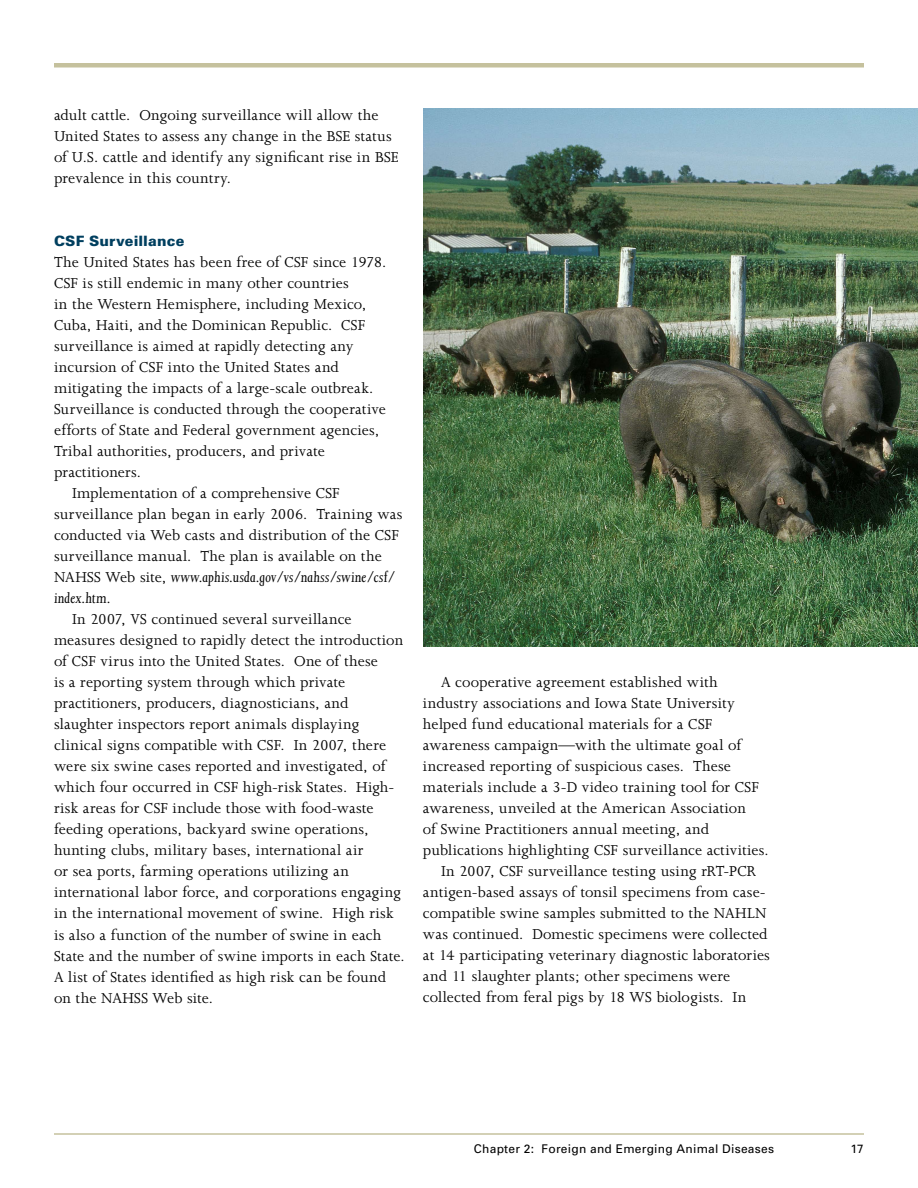
<style>
.page{position:relative;width:918px;height:1188px;background:#fff}
.page>*{position:absolute;margin:0;border:0;box-sizing:border-box;transform-origin:0 0}
.t1{font:16.5px/21px "Joanna";letter-spacing:.01em;color:#000}
.t2{font:italic 16.5px "Joanna";letter-spacing:.015em;color:#000}
.t3{font:900 14.25px "Univers";letter-spacing:.01em;color:#003f5f}
.t4{font:12px "Univers";letter-spacing:.02em;color:#000}
.s1{font-style:normal}
</style>
<div class="page">
<img style="left:423px;top:108px;width:495px;height:538px">
<div style="left:54px;top:63px;width:810px;height:5px;background:#c5c19d"></div>
<hr style="left:54px;top:1133px;width:810px;height:2px;background:#c5c19d">
<p class="t1" style="left:54px;top:105px;width:346px">adult cattle. Ongoing surveillance will allow the United States to assess any change in the BSE status of U.S. cattle and identify any significant rise in BSE prevalence in this country.</p>
<p class="t3" style="left:54px;top:232px;width:132px">CSF Surveillance</p>
<p class="t1" style="left:54px;top:252px;width:334px">The United States has been free of CSF since 1978.</p>
<p class="t1" style="left:54px;top:273px;width:296px">CSF is still endemic in many other countries</p>
<p class="t1" style="left:54px;top:294px;width:314px">in the Western Hemisphere, including Mexico,</p>
<p class="t1" style="left:54px;top:315px;width:313px">Cuba, Haiti, and the Dominican Republic. CSF</p>
<p class="t1" style="left:54px;top:336px;width:301px">surveillance is aimed at rapidly detecting any</p>
<p class="t1" style="left:54px;top:357px;width:286px">incursion of CSF into the United States and</p>
<p class="t1" style="left:54px;top:378px;width:321px">mitigating the impacts of a large-scale outbreak.</p>
<p class="t1" style="left:54px;top:399px;width:333px">Surveillance is conducted through the cooperative</p>
<p class="t1" style="left:54px;top:420px;width:327px">efforts of State and Federal government agencies,</p>
<p class="t1" style="left:54px;top:441px;width:272px">Tribal authorities, producers, and private</p>
<p class="t1" style="left:54px;top:462px;width:89px">practitioners.</p>
<p class="t1" style="left:72px;top:483px;width:269px">Implementation of a comprehensive CSF</p>
<p class="t1" style="left:54px;top:504px;width:350px">surveillance plan began in early 2006. Training was</p>
<p class="t1" style="left:54px;top:525px;width:346px">conducted via Web casts and distribution of the CSF</p>
<p class="t1" style="left:54px;top:546px;width:329px">surveillance manual. The plan is available on the</p>
<p class="t2" style="left:54px;top:569px;width:343px"><span class="s1">NAHSS Web site,</span> www.aphis.usda.gov/vs/nahss/swine/csf/</p>
<p class="t2" style="left:54px;top:590px;width:58px">index.htm.</p>
<p class="t1" style="left:54px;top:609px;width:352px;text-indent:18px">In 2007, VS continued several surveillance measures designed to rapidly detect the introduction of CSF virus into the United States. One of these<br>is a reporting system through which private practitioners, producers, diagnosticians, and slaughter inspectors report animals displaying clinical signs compatible with CSF. In 2007, there were six swine cases reported and investigated, of which four occurred in CSF high-risk States. High&shy;risk areas for CSF include those with food-waste feeding operations, backyard swine operations, hunting clubs, military bases, international air<br>or sea ports, farming operations utilizing an international labor force, and corporations engaging in the international movement of swine. High risk is also a function of the number of swine in each State and the number of swine imports in each State.<br>A list of States identified as high risk can be found on the NAHSS Web site.</p>
<p class="t1" style="left:441px;top:672px;width:278px">A cooperative agreement established with</p>
<p class="t1" style="left:423px;top:693px;width:313px">industry associations and Iowa State University</p>
<p class="t1" style="left:423px;top:714px;width:291px">helped fund educational materials for a CSF</p>
<p class="t1" style="left:423px;top:735px;width:320px">awareness campaign—with the ultimate goal of</p>
<p class="t1" style="left:423px;top:756px;width:309px">increased reporting of suspicious cases. These</p>
<p class="t1" style="left:423px;top:777px;width:337px">materials include a 3-D video training tool for CSF</p>
<p class="t1" style="left:423px;top:798px;width:324px">awareness, unveiled at the American Association</p>
<p class="t1" style="left:423px;top:819px;width:288px">of Swine Practitioners annual meeting, and</p>
<p class="t1" style="left:423px;top:840px;width:347px">publications highlighting CSF surveillance activities.</p>
<p class="t1" style="left:441px;top:861px;width:317px">In 2007, CSF surveillance testing using rRT-PCR</p>
<p class="t1" style="left:423px;top:882px;width:344px">antigen-based assays of tonsil specimens from case-</p>
<p class="t1" style="left:423px;top:903px;width:345px">compatible swine samples submitted to the NAHLN</p>
<p class="t1" style="left:423px;top:924px;width:346px">was continued. Domestic specimens were collected</p>
<p class="t1" style="left:423px;top:945px;width:348px">at 14 participating veterinary diagnostic laboratories</p>
<p class="t1" style="left:423px;top:966px;width:309px">and 11 slaughter plants; other specimens were</p>
<p class="t1" style="left:423px;top:987px;width:325px">collected from feral pigs by 18 WS biologists. In</p>
<p class="t4" style="left:474px;top:1141px;width:302px">Chapter 2: Foreign and Emerging Animal Diseases</p>
<p class="t4" style="left:850px;top:1141px;width:15px">17</p>
</div>
